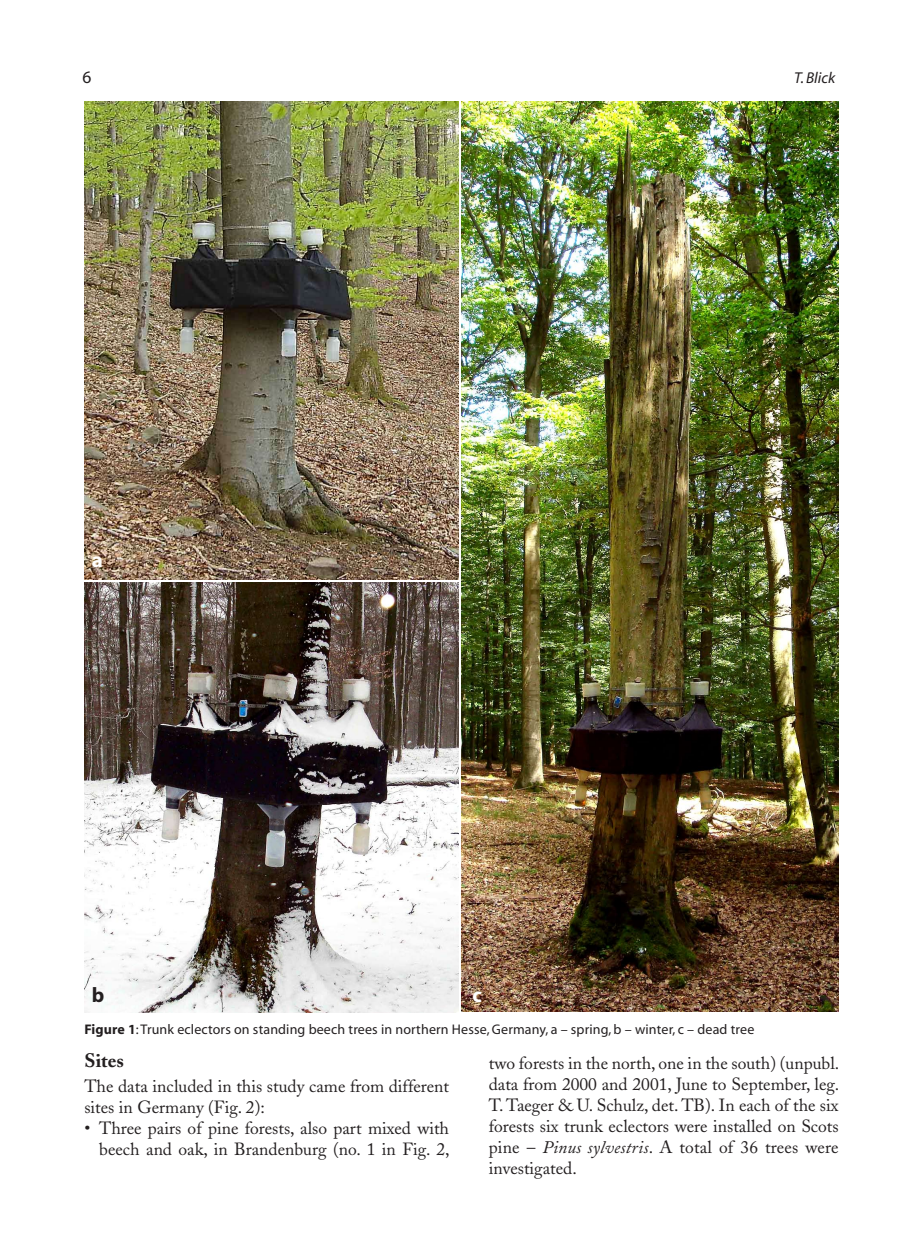
<style>
.page{position:relative;width:923px;height:1241px;background:#fff}
.page>*{position:absolute;margin:0;border:0;box-sizing:border-box;transform-origin:0 0}
.t1{font:700 21px "Myriad";color:#fff}
.t2{font:700 21px "Myriad";color:#231f20}
.t3{font:700 19.25px "Adobe Caslon";color:#231f20}
.t4{font:17.5px/21px "Adobe Caslon";color:#231f20}
.t5{font:17.5px "Myriad";color:#231f20}
.t6{font:italic 15.75px "Myriad";color:#231f20}
.t7{font:14px "Myriad";letter-spacing:.01em;color:#231f20}
.s1{font-weight:700}
.s2{font-style:italic}
</style>
<div class="page">
<img style="left:84px;top:102px;width:374px;height:477px">
<img style="left:84px;top:582px;width:374px;height:430px">
<img style="left:461px;top:102px;width:377px;height:909px">
<p class="t5" style="left:82px;top:69px;width:10px">6</p>
<p class="t6" style="left:794px;top:70px;width:42px">T. Blick</p>
<p class="t1" style="left:92px;top:549px;width:13px">a</p>
<p class="t2" style="left:92px;top:983px;width:14px">b</p>
<p class="t1" style="left:472px;top:983px;width:11px">c</p>
<p class="t7" style="left:84px;top:1022px;width:671px"><span class="s1">Figure 1</span>: Trunk eclectors on standing beech trees in northern Hesse, Germany, a – spring, b – winter, c – dead tree</p>
<p class="t3" style="left:84px;top:1048px;width:41px">Sites</p>
<p class="t4" style="left:84px;top:1075px;width:366px">The data included in this study came from different sites in Germany (Fig. 2):</p>
<p class="t4" style="left:84px;top:1117px;width:367px;text-align:right">• Three pairs of pine forests, also part mixed with beech and oak, in Brandenburg (no. 1 in Fig. 2,</p>
<p class="t4" style="left:489px;top:1052px;width:352px;text-align:justify">two forests in the north, one in the south) (unpubl. data from 2000 and 2001, June to September, leg.<br>T. Taeger &amp; U. Schulz, det. TB). In each of the six forests six trunk eclectors were installed on Scots pine – <span class="s2">Pinus sylvestris</span>. A total of 36 trees were investigated.</p>
</div>
